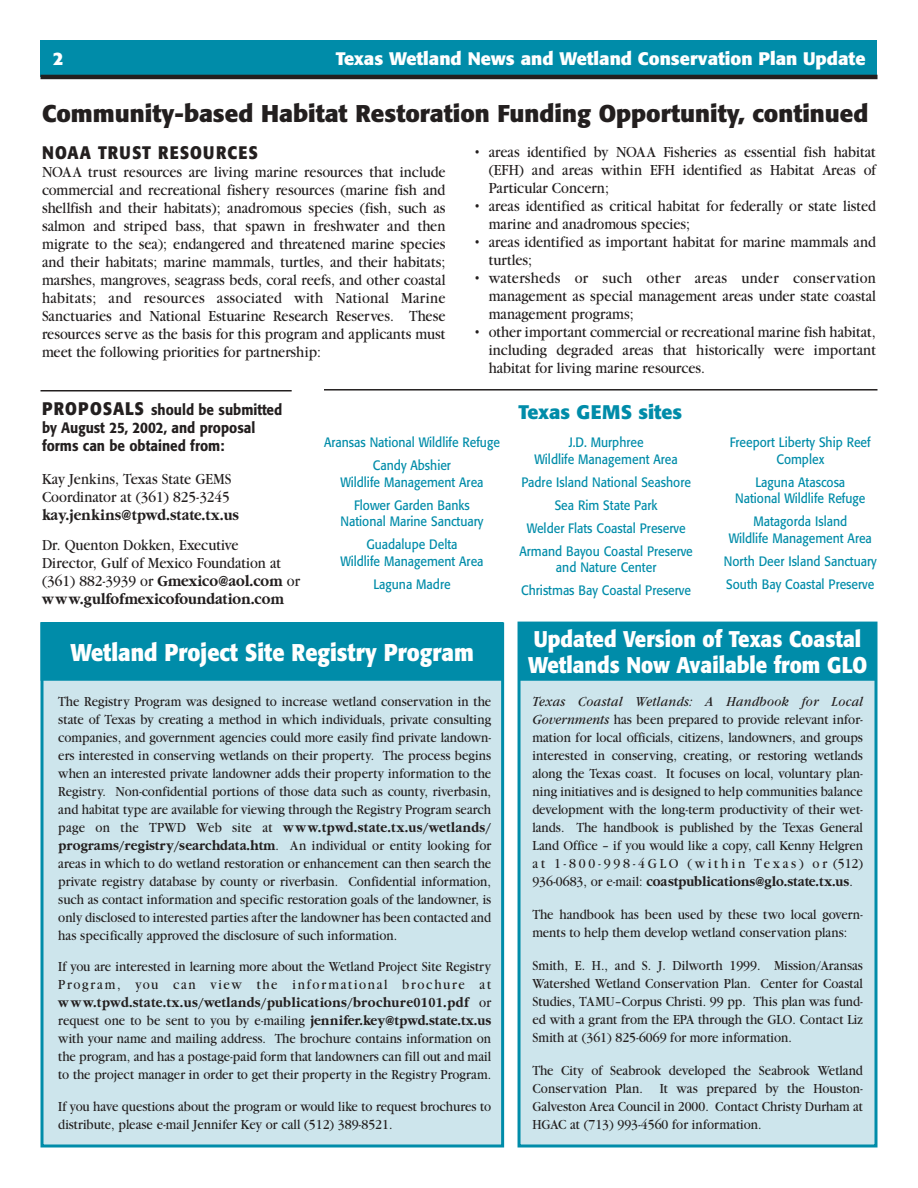
<style>
.page{position:relative;width:918px;height:1188px;background:#fff}
.page>*{position:absolute;margin:0;border:0;box-sizing:border-box;transform-origin:0 0}
.t1{font:700 24px "Formata";color:#231f1f}
.t2{font:700 24px "Formata";color:#fff;scale:.9 1}
.t3{font:700 22.5px/25.5px "Formata";color:#fff;scale:.9 1}
.t4{font:700 19.5px "Formata";color:#008ca9}
.t5{font:700 18px "Formata";color:#fff}
.t6{font:700 18px "Formata";letter-spacing:.08em;color:#231f1f;scale:.9 1}
.t7{font:15px/18px "Garamond Book DTC";color:#231f1f;text-align:justify;scale:.9 1}
.t8{font:500 15px/18px "Formata";color:#231f1f;scale:.9 1}
.t9{font:15px "Garamond Bold DTC";color:#231f1f;scale:.9 1}
.t10{font:13.5px/18px "Garamond Book DTC";color:#231f1f;text-align:justify;scale:.9 1}
.t11{font:13.5px/23px "Formata";color:#008ca9;text-align:center;scale:.9 1}
.t12{font:13.5px/18px "Garamond Bold DTC";letter-spacing:.025em;color:#231f1f;scale:.9 1}
.t13{font:13.5px "Garamond Bold DTC";color:#231f1f;scale:.9 1}
.t14{font:13.5px "Garamond Book Italic DTC";letter-spacing:.025em;color:#231f1f;scale:.9 1}
.s1{font-size:18px}
.s2{font-weight:700;font-size:18px}
.s3{font-family:"Garamond Bold DTC"}
.s4{font-family:"Garamond Book DTC"}
.s5{font-family:"Garamond Book Italic DTC"}
</style>
<div class="page">
<div style="left:40px;top:40px;width:838px;height:37px;background:#008ca9"></div>
<hr style="left:40px;top:75px;width:838px;height:4px;background:#231f1f">
<div style="left:42px;top:624px;width:461px;height:522px;background:#cde5ec"></div>
<div style="left:40px;top:623px;width:464px;height:525px;border:3px solid #008ca9"></div>
<div style="left:42px;top:624px;width:460px;height:55px;background:#008ca9"></div>
<div style="left:40px;top:622px;width:463px;height:59px;border:3px solid #008ca9"></div>
<div style="left:519px;top:623px;width:357px;height:523px;background:#cde5ec"></div>
<div style="left:518px;top:622px;width:360px;height:526px;border:3px solid #008ca9"></div>
<div style="left:521px;top:624px;width:354px;height:55px;background:#008ca9"></div>
<div style="left:519px;top:622px;width:358px;height:59px;border:3px solid #008ca9"></div>
<hr style="left:40px;top:390px;width:252px;height:2px;background:#231f1f">
<hr style="left:324px;top:389px;width:554px;height:2px;background:#231f1f">
<h3 class="t5" style="left:53px;top:50px;width:12px">2</h3>
<h3 class="t5" style="left:336px;top:50px;width:531px">Texas Wetland News and Wetland Conservation Plan Update</h3>
<h1 class="t1" style="left:42px;top:103px;width:828px">Community-based Habitat Restoration Funding Opportunity, continued</h1>
<h3 class="t6" style="left:42px;top:145px;width:242px">NOAA TRUST RESOURCES</h3>
<p class="t7" style="left:42px;top:164px;width:450px">NOAA trust resources are living marine resources that include commercial and recreational fishery resources (marine fish and shellfish and their habitats); anadromous species (fish, such as salmon and striped bass, that spawn in freshwater and then migrate to the sea); endangered and threatened marine species and their habitats; marine mammals, turtles, and their habitats; marshes, mangroves, seagrass beds, coral reefs, and other coastal habitats; and resources associated with National Marine Sanctuaries and National Estuarine Research Reserves. These resources serve as the basis for this program and applicants must meet the following priorities for partnership:</p>
<p class="t7" style="left:489px;top:144px;width:432px;text-indent:-16px"><span class="s1">•</span> areas identified by NOAA Fisheries as essential fish habitat (EFH) and areas within EFH identified as Habitat Areas of Particular Concern;</p>
<p class="t7" style="left:489px;top:198px;width:432px;text-indent:-16px"><span class="s1">•</span> areas identified as critical habitat for federally or state listed marine and anadromous species;</p>
<p class="t7" style="left:489px;top:234px;width:432px;text-indent:-16px"><span class="s1">•</span> areas identified as important habitat for marine mammals and turtles;</p>
<p class="t7" style="left:489px;top:270px;width:432px;text-indent:-16px"><span class="s1">•</span> watersheds or such other areas under conservation management as special management areas under state coastal management programs;</p>
<p class="t7" style="left:489px;top:324px;width:432px;text-indent:-16px"><span class="s1">•</span> other important commercial or recreational marine fish habitat, including degraded areas that historically were important habitat for living marine resources.</p>
<p class="t8" style="left:42px;top:402px;width:269px"><span class="s2">PROPOSALS</span> should be submitted by August 25, 2002, and proposal forms can be obtained from:</p>
<p class="t7" style="left:42px;top:471px;width:212px">Kay Jenkins, Texas State GEMS<br>Coordinator at (361) 825-3245</p>
<p class="t9" style="left:42px;top:509px;width:221px">kay.jenkins@tpwd.state.tx.us</p>
<p class="t7" style="left:42px;top:537px;width:288px;text-align:left">Dr. Quenton Dokken, Executive<br>Director, Gulf of Mexico Foundation at (361) 882-3939 or <span class="s3">Gmexico@aol.com</span> or</p>
<p class="t9" style="left:42px;top:593px;width:270px">www.gulfofmexicofoundation.com</p>
<p class="t11" style="left:324px;top:432px;width:197px">Aransas National Wildlife Refuge<br>Candy Abshier</p>
<p class="t11" style="left:340px;top:472px;width:161px">Wildlife Management Area<br>Flower Garden Banks</p>
<p class="t11" style="left:341px;top:511px;width:160px">National Marine Sanctuary<br>Guadalupe Delta</p>
<p class="t11" style="left:340px;top:551px;width:161px">Wildlife Management Area<br>Laguna Madre</p>
<h1 class="t2" style="left:70px;top:642px;width:450px">Wetland Project Site Registry Program</h1>
<p class="t10" style="left:58px;top:693px;width:483px">The Registry Program was designed to increase wetland conservation in the state of Texas by creating a method in which individuals, private consulting companies, and government agencies could more easily find private landown&shy;ers interested in conserving wetlands on their property. The process begins when an interested private landowner adds their property information to the Registry. Non-confidential portions of those data such as county, riverbasin, and habitat type are available for viewing through the Registry Program search</p>
<p class="t12" style="left:58px;top:819px;width:483px"><span class="s4">page on the TPWD Web site at</span> www.tpwd.state.tx.us/wetlands/ programs/registry/searchdata.htm<span class="s4">. An individual or entity looking for</span></p>
<p class="t10" style="left:58px;top:855px;width:483px">areas in which to do wetland restoration or enhancement can then search the private registry database by county or riverbasin. Confidential information, such as contact information and specific restoration goals of the landowner, is only disclosed to interested parties after the landowner has been contacted and has specifically approved the disclosure of such information.</p>
<p class="t10" style="left:58px;top:959px;width:483px">If you are interested in learning more about the Wetland Project Site Registry<br>Program, you can view the informational brochure at</p>
<p class="t12" style="left:58px;top:995px;width:483px">www.tpwd.state.tx.us/wetlands/publications/brochure0101.pdf <span class="s4">or</span></p>
<p class="t10" style="left:58px;top:1013px;width:483px">request one to be sent to you by e-mailing <span class="s3">jennifer.key@tpwd.state.tx.us </span>with your name and mailing address. The brochure contains information on the program, and has a postage-paid form that landowners can fill out and mail to the project manager in order to get their property in the Registry Program.</p>
<p class="t10" style="left:58px;top:1098px;width:483px">If you have questions about the program or would like to request brochures to distribute, please e-mail Jennifer Key or call (512) 389-8521.</p>
<h3 class="t4" style="left:519px;top:404px;width:165px">Texas GEMS sites</h3>
<p class="t11" style="left:535px;top:435px;width:161px;line-height:16.5px">J.D. Murphree<br>Wildlife Management Area</p>
<p class="t11" style="left:519px;top:472px;width:194px">Padre Island National Seashore<br>Sea Rim State Park<br>Welder Flats Coastal Preserve<br>Armand Bayou Coastal Preserve</p>
<p class="t11" style="left:521px;top:557px;width:190px">and Nature Center<br>Christmas Bay Coastal Preserve</p>
<p class="t11" style="left:730px;top:435px;width:158px;line-height:16.5px">Freeport Liberty Ship Reef<br>Complex</p>
<p class="t11" style="left:735px;top:475px;width:146px;line-height:16.5px">Laguna Atascosa<br>National Wildlife Refuge</p>
<p class="t11" style="left:729px;top:514px;width:161px;line-height:16.5px">Matagorda Island<br>Wildlife Management Area</p>
<p class="t11" style="left:724px;top:551px;width:171px;text-align:left">North Deer Island Sanctuary<br>South Bay Coastal Preserve</p>
<h2 class="t3" style="left:528px;top:629px;width:378px">Updated Version of Texas Coastal<br>Wetlands Now Available from GLO</h2>
<p class="t14" style="left:532px;top:696px;width:369px">Texas Coastal Wetlands: A Handbook for Local</p>
<p class="t10" style="left:532px;top:711px;width:369px"><span class="s5">Governments</span> has been prepared to provide relevant infor&shy;mation for local officials, citizens, landowners, and groups interested in conserving, creating, or restoring wetlands along the Texas coast. It focuses on local, voluntary plan&shy;ning initiatives and is designed to help communities balance development with the long-term productivity of their wet&shy;lands. The handbook is published by the Texas General Land Office – if you would like a copy, call Kenny Helgren at 1-800-998-4GLO (within Texas) or (512)</p>
<p class="t13" style="left:532px;top:875px;width:357px"><span class="s4">936-0683, or e-mail:</span> coastpublications@glo.state.tx.us<span class="s4">.</span></p>
<p class="t10" style="left:532px;top:906px;width:369px">The handbook has been used by these two local govern&shy;ments to help them develop wetland conservation plans:</p>
<p class="t10" style="left:532px;top:957px;width:369px">Smith, E. H., and S. J. Dilworth 1999. Mission/Aransas Watershed Wetland Conservation Plan. Center for Coastal Studies, TAMU–Corpus Christi. 99 pp. This plan was fund&shy;ed with a grant from the EPA through the GLO. Contact Liz Smith at (361) 825-6069 for more information.</p>
<p class="t10" style="left:532px;top:1062px;width:369px">The City of Seabrook developed the Seabrook Wetland<br>Conservation Plan.</p>
<p class="t10" style="left:532px;top:1080px;width:369px;text-indent:127px">It was prepared by the Houston-Galveston Area Council in 2000. Contact Christy Durham at HGAC at (713) 993-4560 for information.</p>
</div>
